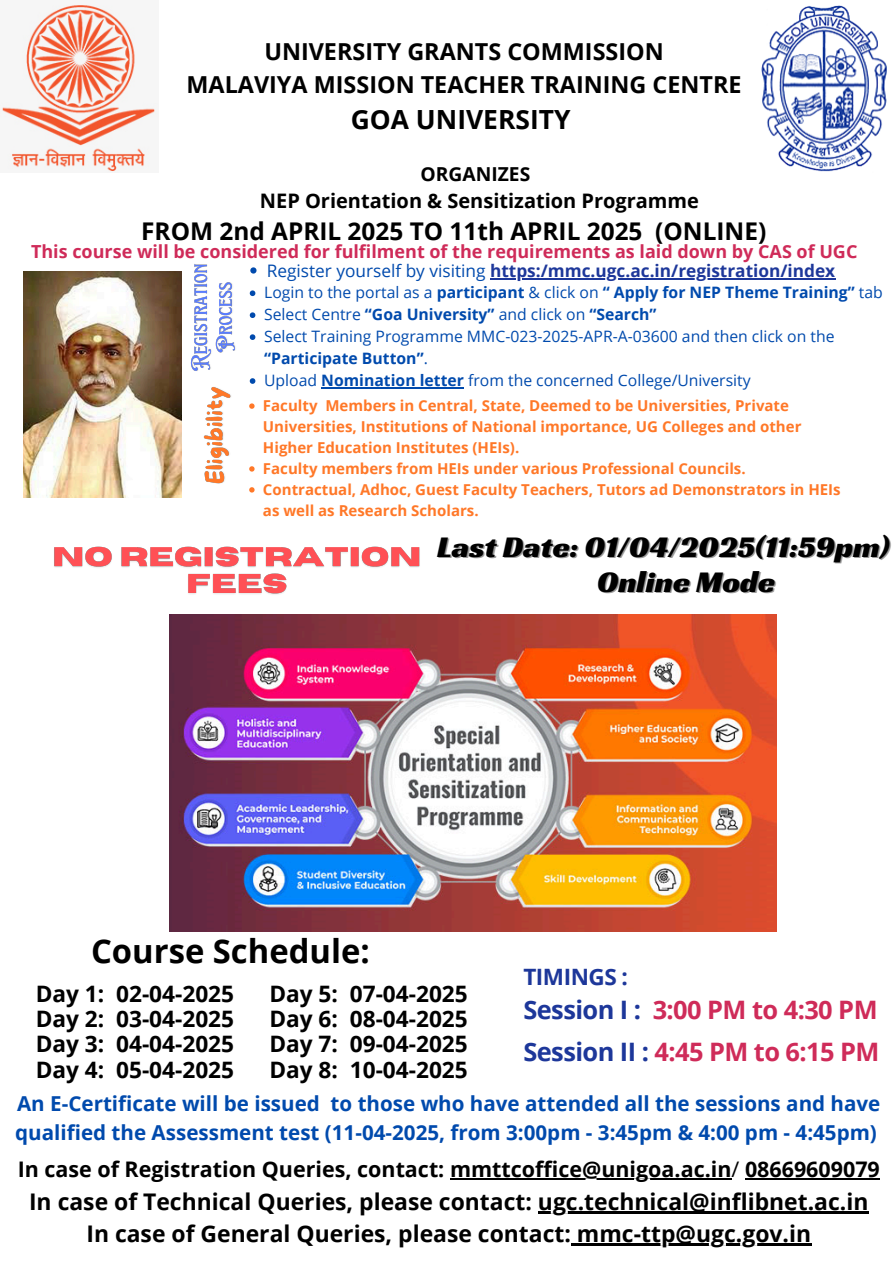
<style>
.page{position:relative;width:893px;height:1263px;background:#fff}
.page>*{position:absolute;margin:0;border:0;box-sizing:border-box;transform-origin:0 0}
.t1{font:700 32.78px "Open Sans";color:#000}
.t2{font:31.12px "Racing Sans One";color:#000}
.t3{font:700 26.4px "Open Sans";color:#000}
.t4{font:700 25.42px "Open Sans";letter-spacing:-.02em;color:#cf2b59}
.t5{font:700 24.38px "Open Sans";color:#000}
.t6{font:700 23.4px/32.6px "Open Sans";color:#000;text-align:center}
.t7{font:700 22.88px "Open Sans";color:#000}
.t8{font:700 22.65px "Open Sans";color:#000}
.t9{font:700 22.58px "Open Sans";letter-spacing:-.02em;color:#1d379a}
.t10{font:700 21.45px "Open Sans";color:#000}
.t11{font:700 20.62px/28.7px "Open Sans";color:#004aad}
.t12{font:700 19.95px "Open Sans";color:#000}
.t13{font:700 19.27px "Open Sans";color:#000}
.t14{font:700 18px "Open Sans";color:#cf2b59}
.t15{font:700 17.25px "Open Sans";color:#1d379a}
.t16{font:15.75px/21.9px "Open Sans";color:#004aad}
.t17{font:700 15.75px "Open Sans";color:#004aad}
.t18{font:700 15px/20.9px "Open Sans";color:#ff7828}
.s1{font-weight:400;color:#004aad}
.s2{font-weight:400}
.s3{font-weight:700}
.s4{color:#1d379a}
</style>
<div class="page">
<img style="left:761px;top:6px;width:126px;height:166px">
<img style="left:0;top:5px;width:157px;height:168px">
<img style="left:23px;top:272px;width:158px;height:225px">
<hr style="left:450px;top:1178px;width:281px;height:2px;background:#000">
<hr style="left:745px;top:1178px;width:135px;height:2px;background:#000">
<hr style="left:538px;top:1211px;width:330px;height:2px;background:#000">
<hr style="left:571px;top:1243px;width:125px;height:2px;background:#000">
<hr style="left:696px;top:1243px;width:115px;height:2px;background:#000">
<svg style="left:250px;top:267px;width:6px;height:7px"></svg>
<hr style="left:490px;top:278px;width:345px;height:2px;background:#1d379a">
<svg style="left:250px;top:290px;width:5px;height:6px"></svg>
<svg style="left:250px;top:312px;width:5px;height:6px"></svg>
<svg style="left:250px;top:334px;width:5px;height:6px"></svg>
<svg style="left:250px;top:378px;width:5px;height:6px"></svg>
<hr style="left:321px;top:387px;width:143px;height:1px;background:#004aad">
<svg style="left:249px;top:403px;width:5px;height:6px"></svg>
<svg style="left:249px;top:466px;width:5px;height:6px"></svg>
<svg style="left:249px;top:487px;width:5px;height:5px"></svg>
<img style="left:203px;top:387px;width:28px;height:97px">
<img style="left:190px;top:264px;width:46px;height:107px">
<img style="left:54px;top:546px;width:366px;height:49px">
<img style="left:169px;top:615px;width:607px;height:316px">
<h4 class="t6" style="left:186px;top:35px;width:557px">UNIVERSITY GRANTS COMMISSION<br>MALAVIYA MISSION TEACHER TRAINING CENTRE</h4>
<h4 class="t3" style="left:351px;top:101px;width:221px">GOA UNIVERSITY</h4>
<p class="t13" style="left:420px;top:160px;width:111px">ORGANIZES</p>
<p class="t12" style="left:260px;top:186px;width:440px">NEP Orientation &amp; Sensitization Programme</p>
<p class="t5" style="left:141px;top:214px;width:626px">FROM 2nd APRIL 2025 TO 11th APRIL 2025 (ONLINE)</p>
<p class="t15" style="left:267px;top:258px;width:570px"><span class="s1">Register yourself by visiting</span> https:/mmc.ugc.ac.in/registration/index</p>
<p class="t17" style="left:264px;top:281px;width:620px"><span class="s2">Login to the portal as a</span> participant <span class="s2">&amp; click on</span> “ Apply for NEP Theme Training” <span class="s2">tab</span></p>
<p class="t17" style="left:264px;top:303px;width:394px"><span class="s2">Select Centre</span> “Goa University” <span class="s2">and click on</span> “Search”</p>
<h2 class="t16" style="left:264px;top:325px;width:572px">Select Training Programme MMC-023-2025-APR-A-03600 and then click on the</h2>
<h2 class="t16" style="left:264px;top:347px;width:488px"><span class="s3">“Participate Button”</span>.<br>Upload <span class="s3">Nomination letter</span> from the concerned College/University</h2>
<h1 class="t18" style="left:263px;top:395px;width:540px">Faculty Members in Central, State, Deemed to be Universities, Private<br>Universities, Institutions of National importance, UG Colleges and other<br>Higher Education Institutes (HEIs).</h1>
<h5 class="t18" style="left:263px;top:457px;width:484px">Faculty members from HEIs under various Professional Councils.</h5>
<p class="t18" style="left:263px;top:478px;width:579px">Contractual, Adhoc, Guest Faculty Teachers, Tutors ad Demonstrators in HEIs as well as Research Scholars.</p>
<p class="t14" style="left:31px;top:239px;width:828px">This course will be considered for fulfilment of the requirements as laid down by CAS of UGC</p>
<p class="t2" style="left:437px;top:526px;width:454px">Last Date: 01/04/2025(11:59pm)</p>
<h3 class="t2" style="left:597px;top:562px;width:180px">Online Mode</h3>
<h6 class="t1" style="left:91px;top:928px;width:280px">Course Schedule:</h6>
<p class="t8" style="left:36px;top:978px;width:200px">Day 1: 02-04-2025</p>
<p class="t8" style="left:269px;top:978px;width:200px">Day 5: 07-04-2025</p>
<p class="t8" style="left:36px;top:1003px;width:200px">Day 2: 03-04-2025</p>
<p class="t8" style="left:269px;top:1003px;width:200px">Day 6: 08-04-2025</p>
<p class="t8" style="left:36px;top:1028px;width:200px">Day 3: 04-04-2025</p>
<p class="t8" style="left:269px;top:1028px;width:200px">Day 7: 09-04-2025</p>
<p class="t8" style="left:36px;top:1053px;width:200px">Day 4: 05-04-2025</p>
<p class="t8" style="left:269px;top:1053px;width:200px">Day 8: 10-04-2025</p>
<p class="t9" style="left:523px;top:961px;width:106px">TIMINGS :</p>
<p class="t4" style="left:523px;top:992px;width:356px"><span class="s4">Session I :</span> 3:00 PM to 4:30 PM</p>
<p class="t4" style="left:523px;top:1033px;width:357px"><span class="s4">Session II :</span> 4:45 PM to 6:15 PM</p>
<h3 class="t11" style="left:15px;top:1088px;width:866px">An E-Certificate will be issued to those who have attended all the sessions and have qualified the Assessment test (11-04-2025, from 3:00pm - 3:45pm &amp; 4:00 pm - 4:45pm)</h3>
<p class="t10" style="left:18px;top:1154px;width:863px">In case of Registration Queries, contact: mmttcoffice@unigoa.ac.in<span class="s2">/</span> 08669609079</p>
<p class="t7" style="left:29px;top:1185px;width:841px">In case of Technical Queries, please contact: ugc.technical@inflibnet.ac.in</p>
<p class="t7" style="left:86px;top:1217px;width:726px">In case of General Queries, please contact: mmc-ttp@ugc.gov.in</p>
</div>
